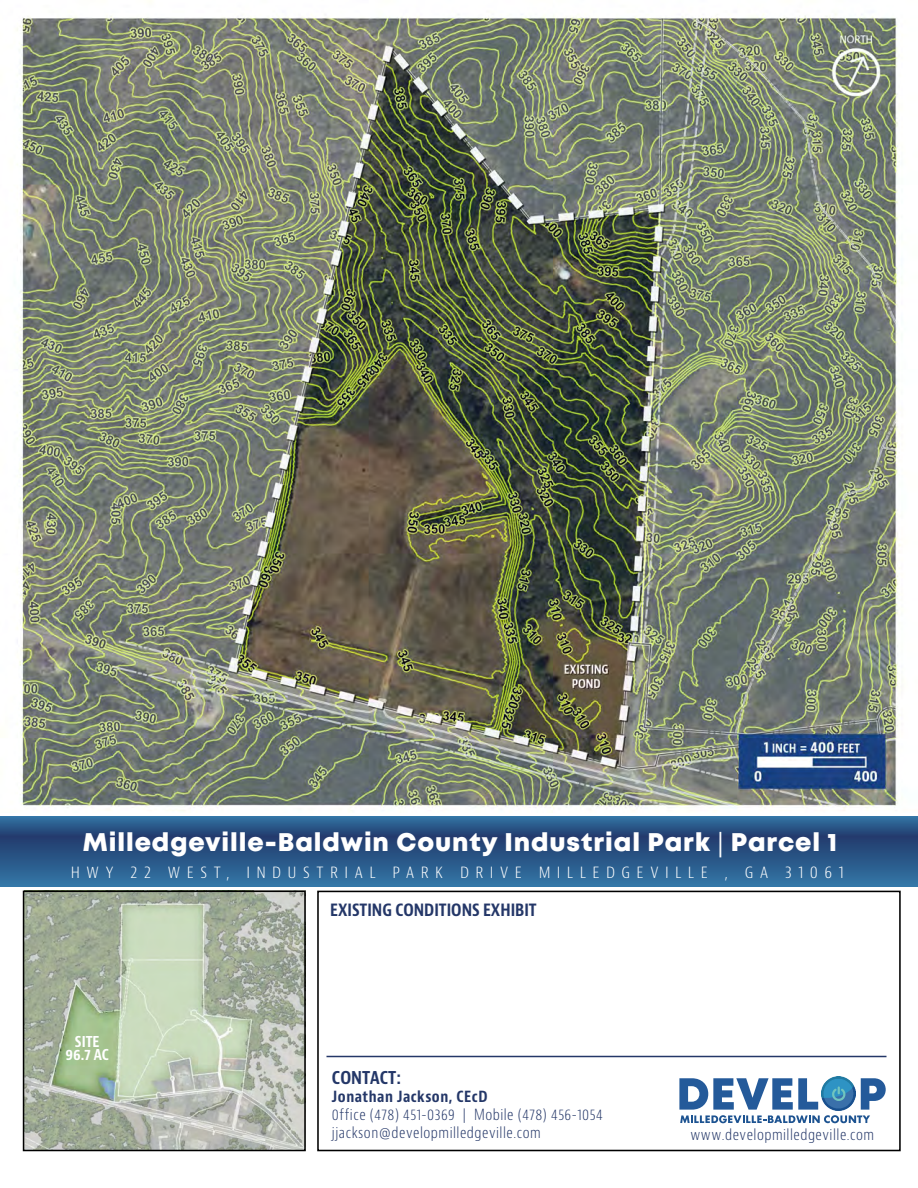
<style>
.page{position:relative;width:918px;height:1188px;background:#fff}
.page>*{position:absolute;margin:0;border:0;box-sizing:border-box;transform-origin:0 0}
.t1{font:25.5px "Mont Heavy DEMO";letter-spacing:.035em;color:#fff}
.t2{font:700 condensed 17.25px "Bernino Sans";color:#243768}
.t3{font:300 condensed 16.5px "Bernino Sans";letter-spacing:.375em;color:#fff;scale:1.05 1}
.t4{font:700 condensed 16.5px "Bernino Sans";color:#243768}
.t5{font:300 condensed 15px/18px "Bernino Sans";letter-spacing:.035em;color:#243768}
.t6{font:700 condensed 15px "Bernino Sans";letter-spacing:.035em;color:#243768}
.t7{font:700 condensed 14.7px/13.4px "Bernino Sans";color:#fff;text-align:center}
.s1{font-family:"Volkhov";font-weight:700}
</style>
<div class="page">
<img style="left:17px;top:13px;width:884px;height:798px">
<svg style="left:26px;top:894px;width:277px;height:254px;background:#b2bda8"></svg>
<div style="left:317px;top:891px;width:584px;height:260px;border:2px solid #000"></div>
<div style="left:23px;top:891px;width:283px;height:260px;border:2px solid #000"></div>
<svg style="left:0;top:816px;width:918px;height:70px;background:#2a5889"></svg>
<hr style="left:327px;top:1056px;width:559px;height:1px;background:#243768">
<img style="left:831px;top:1076px;width:15px;height:2px">
<svg style="left:679px;top:1078px;width:207px;height:45px"></svg>
<h1 class="t1" style="left:83px;top:828px;width:756px">Milledgeville-Baldwin County Industrial Park <span class="s1">|</span> Parcel 1</h1>
<p class="t3" style="left:71px;top:862px;width:738px">HWY 22 WEST, INDUSTRIAL PARK DRIVE MILLEDGEVILLE , GA 31061</p>
<p class="t4" style="left:330px;top:900px;width:208px">EXISTING CONDITIONS EXHIBIT</p>
<p class="t7" style="left:66px;top:1035px;width:45px">SITE<br>96.7 AC</p>
<p class="t2" style="left:332px;top:1068px;width:71px">CONTACT:</p>
<p class="t6" style="left:332px;top:1088px;width:157px">Jonathan Jackson, CEcD</p>
<p class="t5" style="left:332px;top:1106px;width:272px">0ffice (478) 451-0369 | Mobile (478) 456-1054 jjackson@developmilledgeville.com</p>
<p class="t5" style="left:690px;top:1126px;width:185px">www.developmilledgeville.com</p>
</div>
